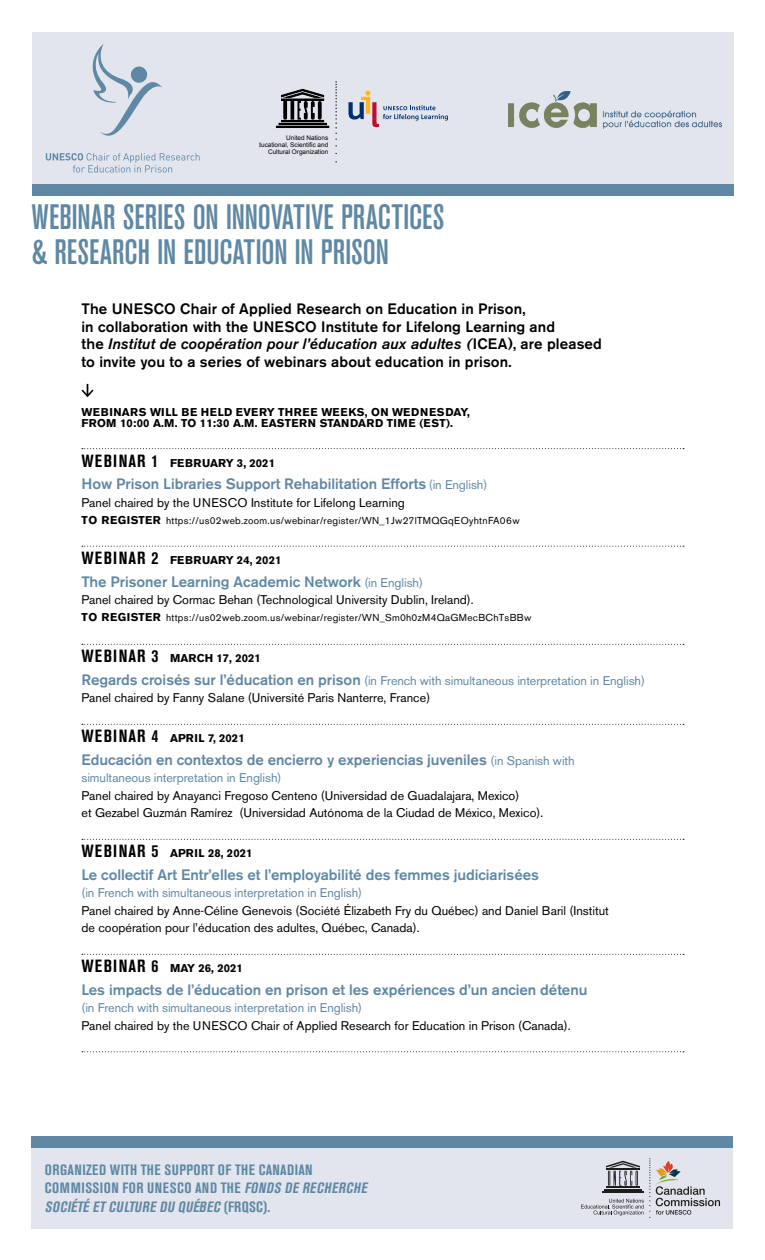
<style>
.page{position:relative;width:765px;height:1260px;background:#fff}
.page>*{position:absolute;margin:0;border:0;box-sizing:border-box;transform-origin:0 0}
.t1{font:500 condensed 35px/35px "Akzidenz Grotesk BE";color:#5f88a4}
.t2{font:500 15px "Akzidenz Grotesk BE";letter-spacing:-.005em;color:#5f88a4}
.t3{font:500 15px/17.5px "Akzidenz Grotesk BE";letter-spacing:.01em;color:#000}
.t4{font:700 condensed 14.88px/18.5px "Akzidenz Grotesk BE";letter-spacing:.035em;color:#5f88a5}
.t5{font:12.5px/17.5px "Akzidenz Grotesk BE";color:#000}
.t6{font:12.5px "Akzidenz Grotesk BE";letter-spacing:-.005em;color:#5f88a4}
.t7{font:700 11.25px/11.2px "Akzidenz Grotesk BE";letter-spacing:.02em;color:#000}
.t8{font:10px "Akzidenz Grotesk BE";letter-spacing:.03em;color:#000}
.t9{font:6.38px/7.1px "Arial";color:#000;text-align:right}
.s1{font-style:italic}
.s2{font-stretch:condensed;font-size:17.5px}
.s3{font-weight:400;font-size:12.5px}
.s4{font-weight:700;font-size:11.25px}
.s5{font-weight:500;font-size:15px;color:#5f88a4}
.s6{color:#5f88a4}
</style>
<div class="page">
<div style="left:32px;top:32px;width:701px;height:164px;background:#e2e5ed"></div>
<div style="left:32px;top:184px;width:701px;height:12px;background:#5f88a4"></div>
<div style="left:282px;top:120px;width:42px;height:2px;border:1px solid #000"></div>
<div style="left:279px;top:123px;width:47px;height:2px;border:1px solid #000"></div>
<div style="left:276px;top:126px;width:53px;height:2px;border:1px solid #000"></div>
<svg style="left:281px;top:89px;width:43px;height:30px"></svg>
<svg style="left:335px;top:81px;width:2px;height:66px"></svg>
<svg style="left:348px;top:91px;width:100px;height:36px"></svg>
<svg style="left:92px;top:44px;width:70px;height:92px"></svg>
<div style="left:131px;top:67px;width:16px;height:16px;background:#5f88a4;border-radius:50%"></div>
<svg style="left:46px;top:153px;width:154px;height:20px"></svg>
<svg style="left:82px;top:448px;width:602px;height:1px"></svg>
<svg style="left:82px;top:546px;width:602px;height:1px"></svg>
<svg style="left:82px;top:644px;width:602px;height:1px"></svg>
<svg style="left:82px;top:724px;width:602px;height:1px"></svg>
<svg style="left:82px;top:839px;width:602px;height:1px"></svg>
<svg style="left:82px;top:954px;width:602px;height:1px"></svg>
<svg style="left:82px;top:1051px;width:602px;height:1px"></svg>
<svg style="left:81px;top:384px;width:12px;height:13px"></svg>
<img style="left:508px;top:91px;width:214px;height:37px">
<div style="left:32px;top:1136px;width:701px;height:92px;background:#e2e5ed"></div>
<div style="left:32px;top:1136px;width:701px;height:11px;background:#5f88a5"></div>
<svg style="left:581px;top:1158px;width:139px;height:60px"></svg>
<p class="t9" style="left:253px;top:135px;width:76px">United Nations<br>Educational, Scientific and<br>Cultural Organization</p>
<h1 class="t1" style="left:32px;top:200px;width:414px">WEBINAR SERIES ON INNOVATIVE PRACTICES &amp; RESEARCH IN EDUCATION IN PRISON</h1>
<p class="t3" style="left:81px;top:300px;width:522px">The UNESCO Chair of Applied Research on Education in Prison,<br>in collaboration with the UNESCO Institute for Lifelong Learning and<br>the <span class="s1">Institut de coopération pour l’éducation aux adultes (</span>ICEA), are pleased to invite you to a series of webinars about education in prison.</p>
<p class="t7" style="left:81px;top:406px;width:390px">WEBINARS WILL BE HELD EVERY THREE WEEKS, ON WEDNESDAY,<br>FROM 10:00 A.M. TO 11:30 A.M. EASTERN STANDARD TIME (EST).</p>
<p class="t7" style="left:81px;top:457px;width:195px"><span class="s2">WEBINAR 1</span> FEBRUARY 3, 2021</p>
<p class="t2" style="left:81px;top:475px;width:407px">How Prison Libraries Support Rehabilitation Efforts <span class="s3">(in English)</span></p>
<p class="t5" style="left:81px;top:494px;width:325px">Panel chaired by the UNESCO Institute for Lifelong Learning</p>
<p class="t8" style="left:81px;top:515px;width:440px"><span class="s4">TO REGISTER</span> https://us02web.zoom.us/webinar/register/WN_1Jw27lTMQGqEOyhtnFA06w</p>
<p class="t7" style="left:81px;top:555px;width:201px"><span class="s2">WEBINAR 2</span> FEBRUARY 24, 2021</p>
<p class="t2" style="left:81px;top:572px;width:343px">The Prisoner Learning Academic Network <span class="s3">(in English)</span></p>
<p class="t5" style="left:81px;top:591px;width:394px">Panel chaired by Cormac Behan (Technological University Dublin, Ireland).</p>
<p class="t8" style="left:81px;top:612px;width:451px"><span class="s4">TO REGISTER</span> https://us02web.zoom.us/webinar/register/WN_Sm0h0zM4QaGMecBChTsBBw</p>
<p class="t7" style="left:81px;top:653px;width:181px"><span class="s2">WEBINAR 3</span> MARCH 17, 2021</p>
<p class="t5" style="left:81px;top:672px;width:565px"><span class="s5">Regards croisés sur l’éducation en prison</span> <span class="s6">(in French with simultaneous interpretation in English)<br></span>Panel chaired by Fanny Salane (Université Paris Nanterre, France)</p>
<p class="t7" style="left:81px;top:733px;width:165px"><span class="s2">WEBINAR 4</span> APRIL 7, 2021</p>
<p class="t2" style="left:81px;top:751px;width:495px">Educación en contextos de encierro y experiencias juveniles <span class="s3">(in Spanish with</span></p>
<p class="t6" style="left:81px;top:771px;width:201px">simultaneous interpretation in English)</p>
<p class="t5" style="left:81px;top:787px;width:463px">Panel chaired by Anayanci Fregoso Centeno (Universidad de Guadalajara, Mexico)<br>et Gezabel Guzmán Ramírez (Universidad Autónoma de la Ciudad de México, Mexico).</p>
<p class="t7" style="left:81px;top:848px;width:173px"><span class="s2">WEBINAR 5</span> APRIL 28, 2021</p>
<p class="t2" style="left:81px;top:866px;width:459px">Le collectif Art Entr’elles et l’employabilité des femmes judiciarisées</p>
<p class="t6" style="left:82px;top:886px;width:282px">(in French with simultaneous interpretation in English)</p>
<p class="t5" style="left:82px;top:902px;width:529px">Panel chaired by Anne-Céline Genevois (Société Élizabeth Fry du Québec) and Daniel Baril (Institut de coopération pour l’éducation des adultes, Québec, Canada).</p>
<p class="t7" style="left:81px;top:963px;width:163px"><span class="s2">WEBINAR 6</span> MAY 26, 2021</p>
<p class="t2" style="left:81px;top:981px;width:507px">Les impacts de l’éducation en prison et les expériences d’un ancien détenu</p>
<p class="t6" style="left:81px;top:1001px;width:282px">(in French with simultaneous interpretation in English)</p>
<p class="t5" style="left:81px;top:1017px;width:491px">Panel chaired by the UNESCO Chair of Applied Research for Education in Prison (Canada).</p>
<p class="t4" style="left:45px;top:1161px;width:327px">ORGANIZED WITH THE SUPPORT OF THE CANADIAN<br>COMMISSION FOR UNESCO AND THE <span class="s1">FONDS DE RECHERCHE<br>SOCIÉTÉ ET CULTURE DU QUÉBEC</span> ( F R Q S C ) .</p>
</div>
